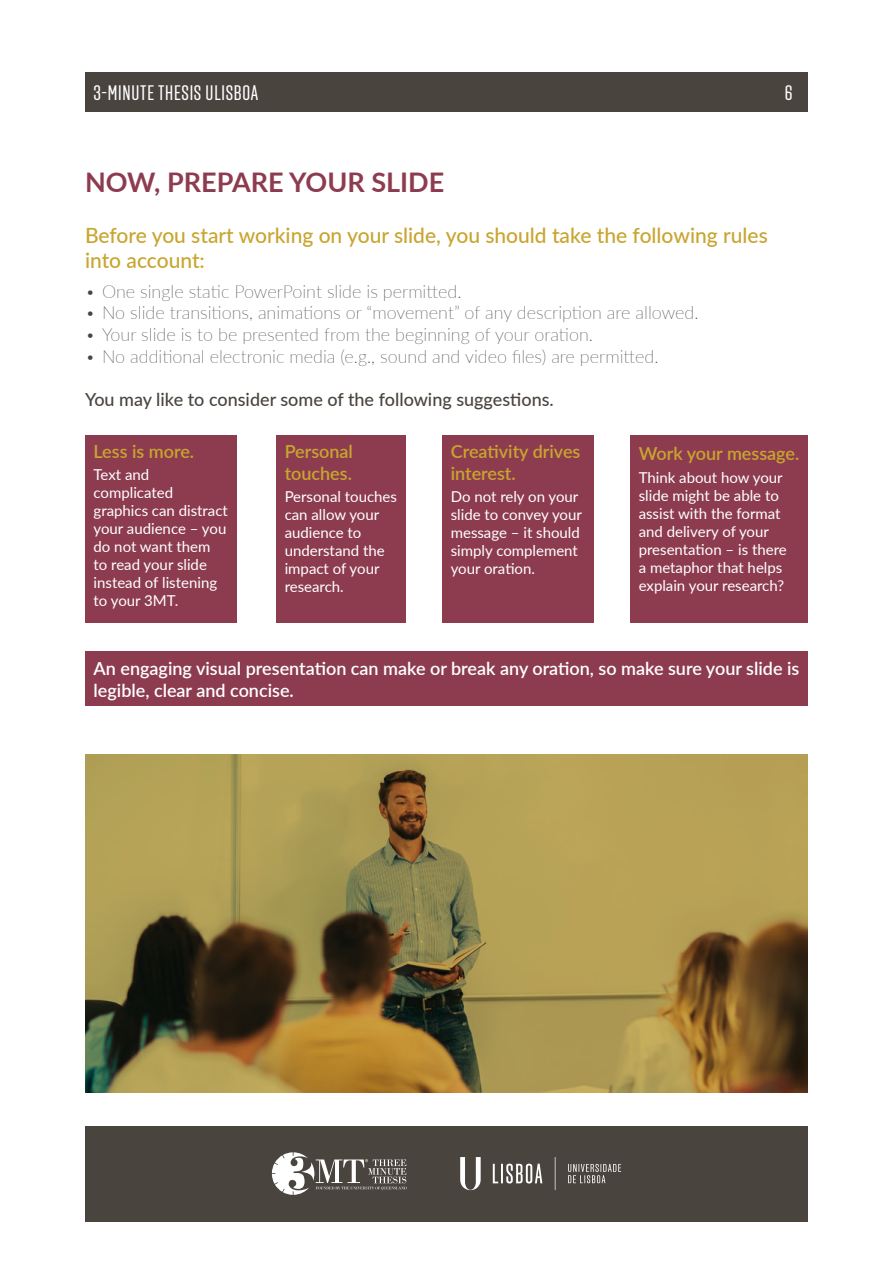
<style>
.page{position:relative;width:893px;height:1263px;background:#fff}
.page>*{position:absolute;margin:0;border:0;box-sizing:border-box;transform-origin:0 0}
.t1{font:700 27px "Lato";color:#8d3c50}
.t2{font:500 21px/25.2px "Lato";color:#c8a52f}
.t3{font:21px "Solido Compressed";letter-spacing:.035em;color:#fff}
.t4{font:100 18px "Lato";color:#4a443e}
.t5{font:600 18px/21.6px "Lato";color:#fff}
.t6{font:600 18px/21.6px "Lato";color:#c8a52f}
.t7{font:500 18px "Lato";color:#4a443e}
.t8{font:15px/18px "Lato";color:#fff}
</style>
<div class="page">
<div style="left:85px;top:72px;width:723px;height:40px;background:#4a443e"></div>
<div style="left:85px;top:1125px;width:723px;height:96px;background:#4a443e"></div>
<svg style="left:272px;top:1152px;width:135px;height:43px"></svg>
<svg style="left:460px;top:1157px;width:161px;height:33px"></svg>
<div style="left:85px;top:435px;width:151px;height:188px;background:#8d3c50"></div>
<div style="left:276px;top:435px;width:130px;height:188px;background:#8d3c50"></div>
<div style="left:442px;top:435px;width:152px;height:188px;background:#8d3c50"></div>
<div style="left:630px;top:435px;width:178px;height:188px;background:#8d3c50"></div>
<div style="left:85px;top:652px;width:723px;height:54px;background:#8d3c50"></div>
<svg style="left:85px;top:755px;width:723px;height:338px;background:#968244"></svg>
<h2 class="t3" style="left:94px;top:81px;width:166px">3-MINUTE THESIS ULISBOA</h2>
<h2 class="t3" style="left:785px;top:81px;width:9px">6</h2>
<h1 class="t1" style="left:85px;top:162px;width:361px">NOW, PREPARE YOUR SLIDE</h1>
<h2 class="t2" style="left:85px;top:221px;width:684px">Before you start working on your slide, you should take the following rules into account:</h2>
<p class="t4" style="left:85px;top:279px;width:378px">• One single static PowerPoint slide is permitted.</p>
<p class="t4" style="left:85px;top:301px;width:615px">• No slide transitions, animations or “movement” of any description are allowed.</p>
<p class="t4" style="left:85px;top:322px;width:509px">• Your slide is to be presented from the beginning of your oration.</p>
<p class="t4" style="left:85px;top:344px;width:575px">• No additional electronic media (e.g., sound and video files) are permitted.</p>
<p class="t7" style="left:85px;top:386px;width:470px">You may like to consider some of the following suggestions.</p>
<p class="t6" style="left:94px;top:440px;width:102px">Less is more.</p>
<p class="t8" style="left:94px;top:465px;width:136px">Text and complicated graphics can distract your audience – you do not want them to read your slide instead of listening to your 3MT.</p>
<p class="t6" style="left:451px;top:440px;width:131px">Creativity drives interest.</p>
<p class="t8" style="left:451px;top:487px;width:133px">Do not rely on your slide to convey your message – it should simply complement your oration.</p>
<p class="t6" style="left:285px;top:440px;width:70px">Personal touches.</p>
<p class="t8" style="left:285px;top:487px;width:114px">Personal touches can allow your audience to understand the impact of your research.</p>
<p class="t6" style="left:639px;top:442px;width:162px">Work your message.</p>
<p class="t8" style="left:639px;top:468px;width:150px">Think about how your slide might be able to assist with the format and delivery of your presentation – is there a metaphor that helps explain your research?</p>
<p class="t5" style="left:94px;top:657px;width:707px">An engaging visual presentation can make or break any oration, so make sure your slide is legible, clear and concise.</p>
</div>
